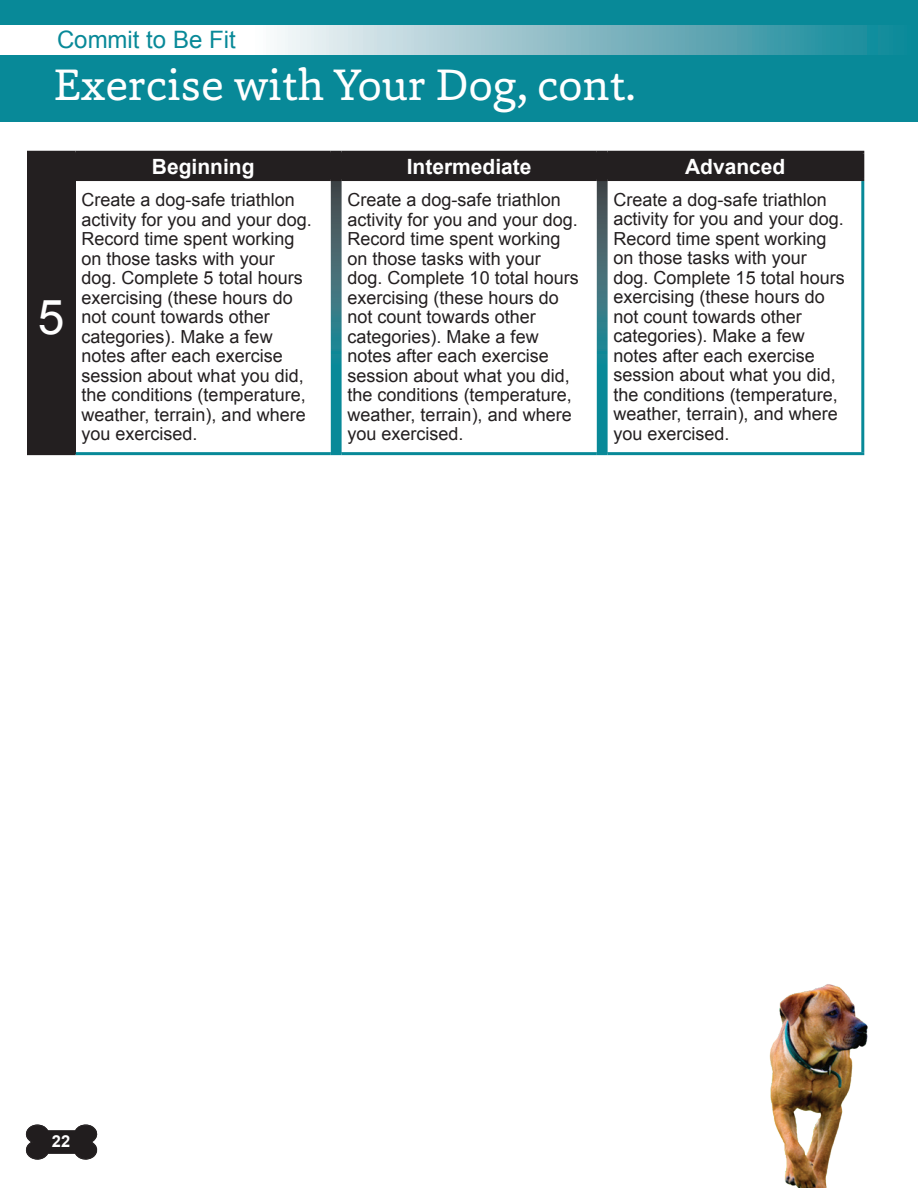
<style>
.page{position:relative;width:918px;height:1188px;background:#fff}
.page>*{position:absolute;margin:0;border:0;box-sizing:border-box;transform-origin:0 0}
.t1{font:48px "Arial";color:#fff}
.t2{font:45px "Capita";color:#fff}
.t3{font:24px "Arial";color:#088998}
.t4{font:700 21px "Arial";color:#fff}
.t5{font:18px/19.5px "Arial";color:#231f20}
.t6{font:700 16.5px "Arial";color:#fff}
</style>
<div class="page">
<div style="left:0;top:0;width:918px;height:122px;background:#088998"></div>
<svg style="left:0;top:26px;width:889px;height:29px;background:#aad0d7"></svg>
<svg style="left:26px;top:1125px;width:71px;height:35px"></svg>
<img style="left:769px;top:984px;width:99px;height:204px">
<div style="left:27px;top:180px;width:49px;height:274px;background:#231f20"></div>
<svg style="left:331px;top:181px;width:277px;height:271px"></svg>
<hr style="left:76px;top:452px;width:255px;height:3px;background:#088998">
<hr style="left:342px;top:452px;width:255px;height:3px;background:#088998">
<hr style="left:861px;top:181px;width:3px;height:271px;background:#088998">
<hr style="left:608px;top:452px;width:256px;height:3px;background:#088998">
<svg style="left:331px;top:452px;width:11px;height:3px"></svg>
<svg style="left:597px;top:452px;width:11px;height:3px"></svg>
<hr style="left:608px;top:151px;width:256px;height:3px;background:#231f20">
<hr style="left:861px;top:154px;width:3px;height:24px;background:#231f20">
<hr style="left:608px;top:178px;width:256px;height:3px;background:#231f20">
<div style="left:27px;top:151px;width:834px;height:30px;background:#231f20"></div>
<hr style="left:74px;top:154px;width:3px;height:24px;background:#231f20">
<hr style="left:27px;top:151px;width:49px;height:3px;background:#231f20">
<hr style="left:27px;top:452px;width:49px;height:3px;background:#231f20">
<h3 class="t3" style="left:57px;top:24px;width:180px">Commit to Be Fit</h3>
<h2 class="t2" style="left:54px;top:55px;width:583px">Exercise with Your Dog, cont.</h2>
<h1 class="t1" style="left:38px;top:286px;width:28px">5</h1>
<p class="t4" style="left:152px;top:152px;width:104px">Beginning</p>
<p class="t4" style="left:407px;top:152px;width:126px">Intermediate</p>
<p class="t4" style="left:685px;top:152px;width:102px">Advanced</p>
<p class="t5" style="left:82px;top:190px;width:232px">Create a dog-safe triathlon activity for you and your dog.<br>Record time spent working on those tasks with your dog. Complete 5 total hours exercising (these hours do not count towards other categories). Make a few notes after each exercise session about what you did, the conditions (temperature, weather, terrain), and where you exercised.</p>
<p class="t5" style="left:348px;top:190px;width:233px">Create a dog-safe triathlon activity for you and your dog.<br>Record time spent working on those tasks with your dog. Complete 10 total hours exercising (these hours do not count towards other categories). Make a few notes after each exercise session about what you did, the conditions (temperature, weather, terrain), and where you exercised.</p>
<p class="t5" style="left:614px;top:190px;width:233px">Create a dog-safe triathlon activity for you and your dog.<br>Record time spent working on those tasks with your dog. Complete 15 total hours exercising (these hours do not count towards other categories). Make a few notes after each exercise session about what you did, the conditions (temperature, weather, terrain), and where you exercised.</p>
<p class="t6" style="left:52px;top:1130px;width:20px">22</p>
</div>
